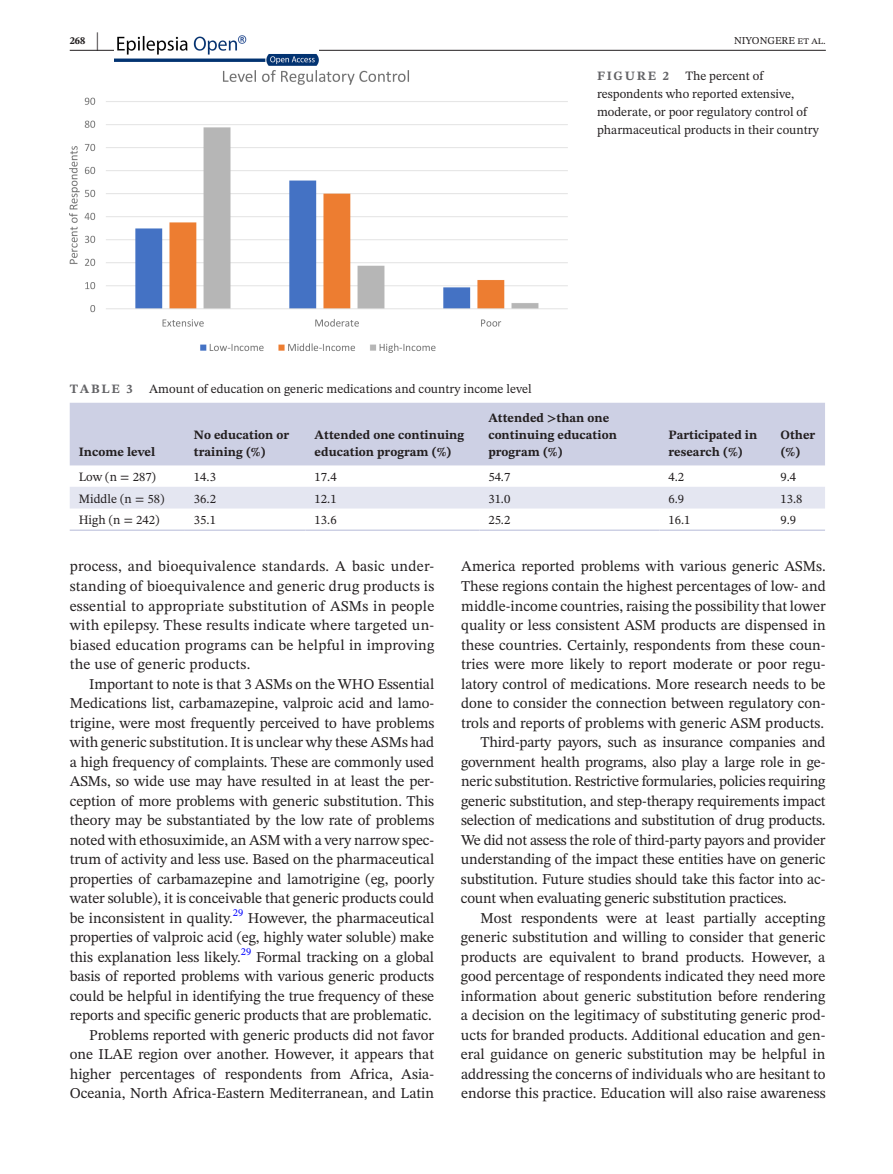
<style>
.page{position:relative;width:893px;height:1174px;background:#fff}
.page>*{position:absolute;margin:0;border:0;box-sizing:border-box;transform-origin:0 0}
.t1{font:15px/19.5px "STIX Two Text";color:#231f20;text-align:justify}
.t2{font:12.75px/18px "STIX Two Text";color:#231f20}
.t3{font:700 12.75px/17.2px "STIX Two Text";color:#231f20}
.t4{font:700 12.75px "STIX Two Text";letter-spacing:.14em;color:#636366}
.t5{font:10.5px "STIX Two Text";color:#231f20}
.t6{font:700 10.5px "STIX Two Text";color:#231f20}
.t7{font:10.5px "STIX Two Text";color:#00f}
.s1{font-size:21.6px}
</style>
<div class="page">
<hr style="left:70px;top:50px;width:756px;height:1px;background:#231f20">
<img style="left:114px;top:35px;width:204px;height:30px">
<img style="left:70px;top:70px;width:497px;height:283px">
<div style="left:70px;top:403px;width:755px;height:62px;background:#cdd0e4"></div>
<div style="left:70px;top:487px;width:755px;height:21px;background:#e4e6f1"></div>
<hr style="left:70px;top:529px;width:115px;height:2px;background:#cdd0e4">
<hr style="left:185px;top:529px;width:121px;height:2px;background:#cdd0e4">
<hr style="left:306px;top:529px;width:173px;height:2px;background:#cdd0e4">
<hr style="left:479px;top:529px;width:180px;height:2px;background:#cdd0e4">
<hr style="left:659px;top:529px;width:112px;height:2px;background:#cdd0e4">
<hr style="left:771px;top:529px;width:54px;height:2px;background:#cdd0e4">
<p class="t6" style="left:70px;top:33px;width:31px">268 <span class="s1">|</span></p>
<p class="t5" style="left:734px;top:33px;width:93px">NIYONGERE et al.</p>
<p class="t2" style="left:597px;top:66px;width:223px;text-indent:88px">The percent of respondents who reported extensive, moderate, or poor regulatory control of pharmaceutical products in their country</p>
<p class="t4" style="left:597px;top:66px;width:73px">FIGURE 2</p>
<p class="t4" style="left:70px;top:380px;width:65px">TABLE 3</p>
<p class="t2" style="left:149px;top:380px;width:384px">Amount of education on generic medications and country income level</p>
<p class="t3" style="left:79px;top:444px;width:78px">Income level</p>
<p class="t3" style="left:194px;top:426px;width:97px">No education or training (%)</p>
<p class="t3" style="left:315px;top:426px;width:151px">Attended one continuing education program (%)</p>
<p class="t3" style="left:488px;top:409px;width:130px">Attended &gt;than one continuing education program (%)</p>
<p class="t3" style="left:668px;top:426px;width:90px">Participated in research (%)</p>
<p class="t3" style="left:780px;top:426px;width:36px">Other (%)</p>
<p class="t2" style="left:79px;top:467px;width:79px">Low (n = 287)</p>
<p class="t2" style="left:194px;top:467px;width:24px">14.3</p>
<p class="t2" style="left:315px;top:467px;width:24px">17.4</p>
<p class="t2" style="left:488px;top:467px;width:24px">54.7</p>
<p class="t2" style="left:668px;top:467px;width:17px">4.2</p>
<p class="t2" style="left:780px;top:467px;width:17px">9.4</p>
<p class="t2" style="left:79px;top:489px;width:87px">Middle (n = 58)</p>
<p class="t2" style="left:194px;top:489px;width:24px">36.2</p>
<p class="t2" style="left:315px;top:489px;width:24px">12.1</p>
<p class="t2" style="left:488px;top:489px;width:24px">31.0</p>
<p class="t2" style="left:668px;top:489px;width:17px">6.9</p>
<p class="t2" style="left:780px;top:489px;width:24px">13.8</p>
<p class="t2" style="left:79px;top:511px;width:82px">High (n = 242)</p>
<p class="t2" style="left:194px;top:511px;width:24px">35.1</p>
<p class="t2" style="left:315px;top:511px;width:24px">13.6</p>
<p class="t2" style="left:488px;top:511px;width:24px">25.2</p>
<p class="t2" style="left:668px;top:511px;width:24px">16.1</p>
<p class="t2" style="left:780px;top:511px;width:17px">9.9</p>
<p class="t1" style="left:70px;top:556px;width:366px">process, and bioequivalence standards. A basic under&shy;standing of bioequivalence and generic drug products is essential to appropriate substitution of ASMs in people with epilepsy. These results indicate where targeted un&shy;biased education programs can be helpful in improving the use of generic products.</p>
<p class="t1" style="left:70px;top:673px;width:366px;text-indent:20px">Important to note is that 3 ASMs on the WHO Essential Medications list, carbamazepine, valproic acid and lamo&shy;trigine, were most frequently perceived to have problems with generic substitution. It is unclear why these ASMs had a high frequency of complaints. These are commonly used ASMs, so wide use may have resulted in at least the per&shy;ception of more problems with generic substitution. This theory may be substantiated by the low rate of problems noted with ethosuximide, an ASM with a very narrow spec&shy;trum of activity and less use. Based on the pharmaceutical properties of carbamazepine and lamotrigine (eg, poorly water soluble), it is conceivable that generic products could be inconsistent in quality.<sup>29</sup> However, the pharmaceutical properties of valproic acid (eg, highly water soluble) make this explanation less likely.</p>
<p class="t7" style="left:241px;top:944px;width:12px">29</p>
<p class="t1" style="left:70px;top:946px;width:366px;text-align:right">Formal tracking on a global<br>basis of reported problems with various generic products could be helpful in identifying the true frequency of these reports and specific generic products that are problematic.<br>Problems reported with generic products did not favor one ILAE region over another. However, it appears that higher percentages of respondents from Africa, Asia-Oceania, North Africa-Eastern Mediterranean, and Latin</p>
<p class="t1" style="left:461px;top:556px;width:366px">America reported problems with various generic ASMs.</p>
<p class="t1" style="left:461px;top:576px;width:366px">These regions contain the highest percentages of low- and</p>
<p class="t1" style="left:461px;top:595px;width:366px">middle-income countries, raising the possibility that lower</p>
<p class="t1" style="left:461px;top:615px;width:366px">quality or less consistent ASM products are dispensed in</p>
<p class="t1" style="left:461px;top:634px;width:366px">these countries. Certainly, respondents from these coun-</p>
<p class="t1" style="left:461px;top:654px;width:366px">tries were more likely to report moderate or poor regu-</p>
<p class="t1" style="left:461px;top:673px;width:366px">latory control of medications. More research needs to be</p>
<p class="t1" style="left:461px;top:693px;width:366px">done to consider the connection between regulatory con-</p>
<p class="t1" style="left:461px;top:712px;width:365px">trols and reports of problems with generic ASM products.</p>
<p class="t1" style="left:480px;top:732px;width:347px">Third-party payors, such as insurance companies and</p>
<p class="t1" style="left:461px;top:751px;width:366px">government health programs, also play a large role in ge-</p>
<p class="t1" style="left:461px;top:771px;width:366px">neric substitution. Restrictive formularies, policies requiring</p>
<p class="t1" style="left:461px;top:790px;width:366px">generic substitution, and step-therapy requirements impact</p>
<p class="t1" style="left:461px;top:810px;width:366px">selection of medications and substitution of drug products.</p>
<p class="t1" style="left:461px;top:829px;width:366px">We did not assess the role of third-party payors and provider</p>
<p class="t1" style="left:461px;top:849px;width:366px">understanding of the impact these entities have on generic</p>
<p class="t1" style="left:461px;top:868px;width:366px">substitution. Future studies should take this factor into ac-</p>
<p class="t1" style="left:461px;top:888px;width:327px">count when evaluating generic substitution practices.</p>
<p class="t1" style="left:480px;top:907px;width:346px">Most respondents were at least partially accepting</p>
<p class="t1" style="left:461px;top:927px;width:366px">generic substitution and willing to consider that generic</p>
<p class="t1" style="left:461px;top:946px;width:366px">products are equivalent to brand products. However, a</p>
<p class="t1" style="left:461px;top:966px;width:366px">good percentage of respondents indicated they need more</p>
<p class="t1" style="left:461px;top:985px;width:366px">information about generic substitution before rendering</p>
<p class="t1" style="left:461px;top:1005px;width:366px">a decision on the legitimacy of substituting generic prod-</p>
<p class="t1" style="left:461px;top:1024px;width:366px">ucts for branded products. Additional education and gen-</p>
<p class="t1" style="left:461px;top:1044px;width:366px">eral guidance on generic substitution may be helpful in</p>
<p class="t1" style="left:461px;top:1063px;width:366px">addressing the concerns of individuals who are hesitant to</p>
<p class="t1" style="left:461px;top:1083px;width:366px">endorse this practice. Education will also raise awareness</p>
</div>
